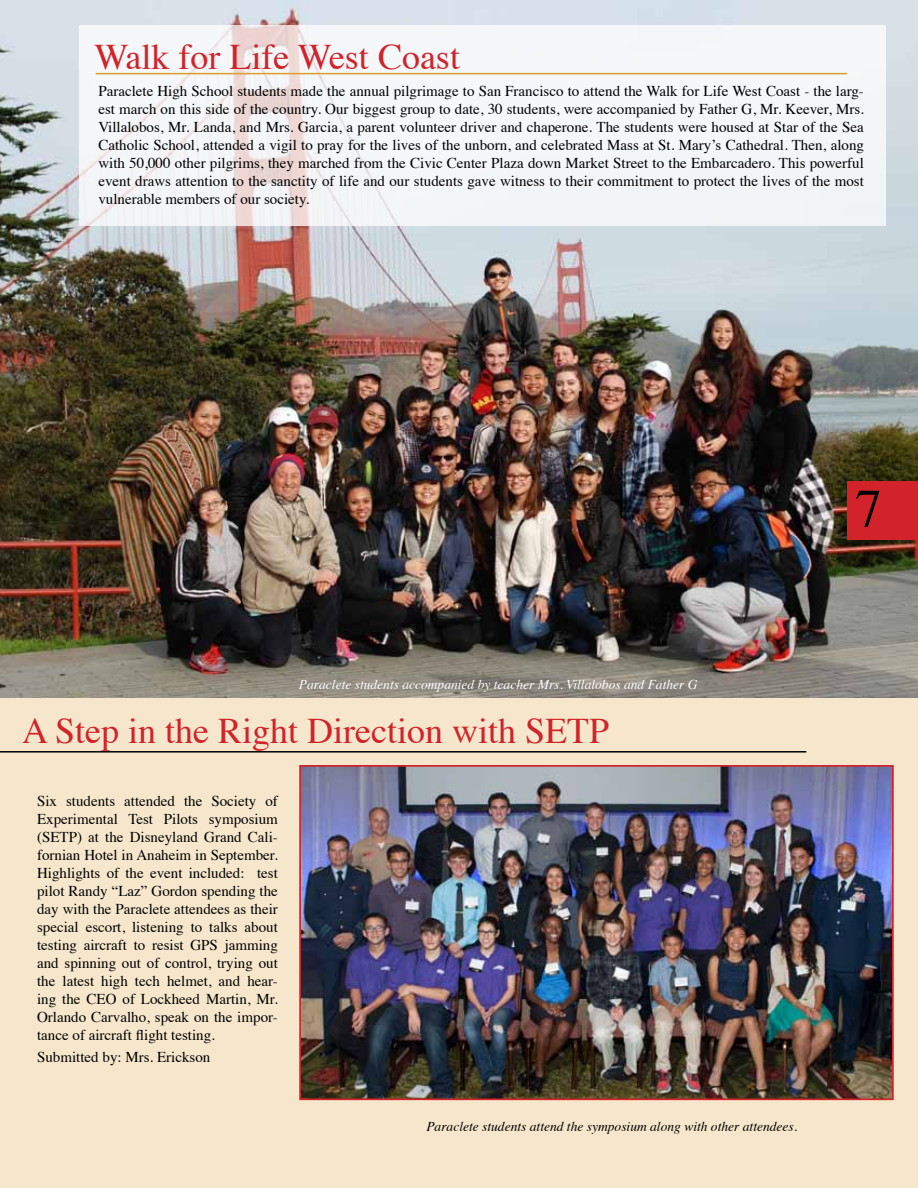
<style>
.page{position:relative;width:918px;height:1188px;background:#fff}
.page>*{position:absolute;margin:0;border:0;box-sizing:border-box;transform-origin:0 0}
.t1{font:54px "Times";color:#000}
.t2{font:36px "Times";color:#d2232a}
.t3{font:15px/18px "Times";color:#000;text-align:justify}
.t4{font:italic 13.5px "Times";color:#fff}
.t5{font:italic 13.5px "Times";color:#000}
</style>
<div class="page">
<img style="left:0;top:0;width:918px;height:697px">
<svg style="left:80px;top:26px;width:806px;height:200px;fill:#f4f6f8"></svg>
<div style="left:0;top:699px;width:918px;height:489px;background:#f6e7cc"></div>
<div style="left:848px;top:482px;width:70px;height:58px;background:#d2232a"></div>
<img style="left:302px;top:768px;width:589px;height:329px">
<div style="left:299px;top:765px;width:595px;height:335px;border:2px solid #d2232a"></div>
<hr style="left:96px;top:73px;width:751px;height:1px;background:#dca028">
<hr style="left:0;top:751px;width:806px;height:2px;background:#000">
<h2 class="t2" style="left:94px;top:23px;width:367px">Walk for Life West Coast</h2>
<p class="t3" style="left:98px;top:80px;width:767px">Paraclete High School students made the annual pilgrimage to San Francisco to attend the Walk for Life West Coast - the larg&shy;est march on this side of the country. Our biggest group to date, 30 students, were accompanied by Father G, Mr. Keever, Mrs.<br>Villalobos, Mr. Landa, and Mrs. Garcia, a parent volunteer driver and chaperone. The students were housed at Star of the Sea Catholic School, attended a vigil to pray for the lives of the unborn, and celebrated Mass at St. Mary’s Cathedral. Then, along with 50,000 other pilgrims, they marched from the Civic Center Plaza down Market Street to the Embarcadero. This powerful event draws attention to the sanctity of life and our students gave witness to their commitment to protect the lives of the most vulnerable members of our society.</p>
<h1 class="t1" style="left:855px;top:458px;width:28px">7</h1>
<p class="t4" style="left:299px;top:673px;width:400px">Paraclete students accompanied by teacher Mrs. Villalobos and Father G</p>
<h2 class="t2" style="left:22px;top:697px;width:589px">A Step in the Right Direction with SETP</h2>
<p class="t3" style="left:37px;top:791px;width:242px">Six students attended the Society of Experimental Test Pilots symposium (SETP) at the Disneyland Grand Cali&shy;fornian Hotel in Anaheim in September.<br>Highlights of the event included: test pilot Randy “Laz” Gordon spending the day with the Paraclete attendees as their special escort, listening to talks about testing aircraft to resist GPS jamming and spinning out of control, trying out the latest high tech helmet, and hear&shy;ing the CEO of Lockheed Martin, Mr.<br>Orlando Carvalho, speak on the impor&shy;tance of aircraft flight testing.</p>
<p class="t3" style="left:37px;top:1046px;width:175px">Submitted by: Mrs. Erickson</p>
<p class="t5" style="left:426px;top:1114px;width:372px">Paraclete students attend the symposium along with other attendees.</p>
</div>
